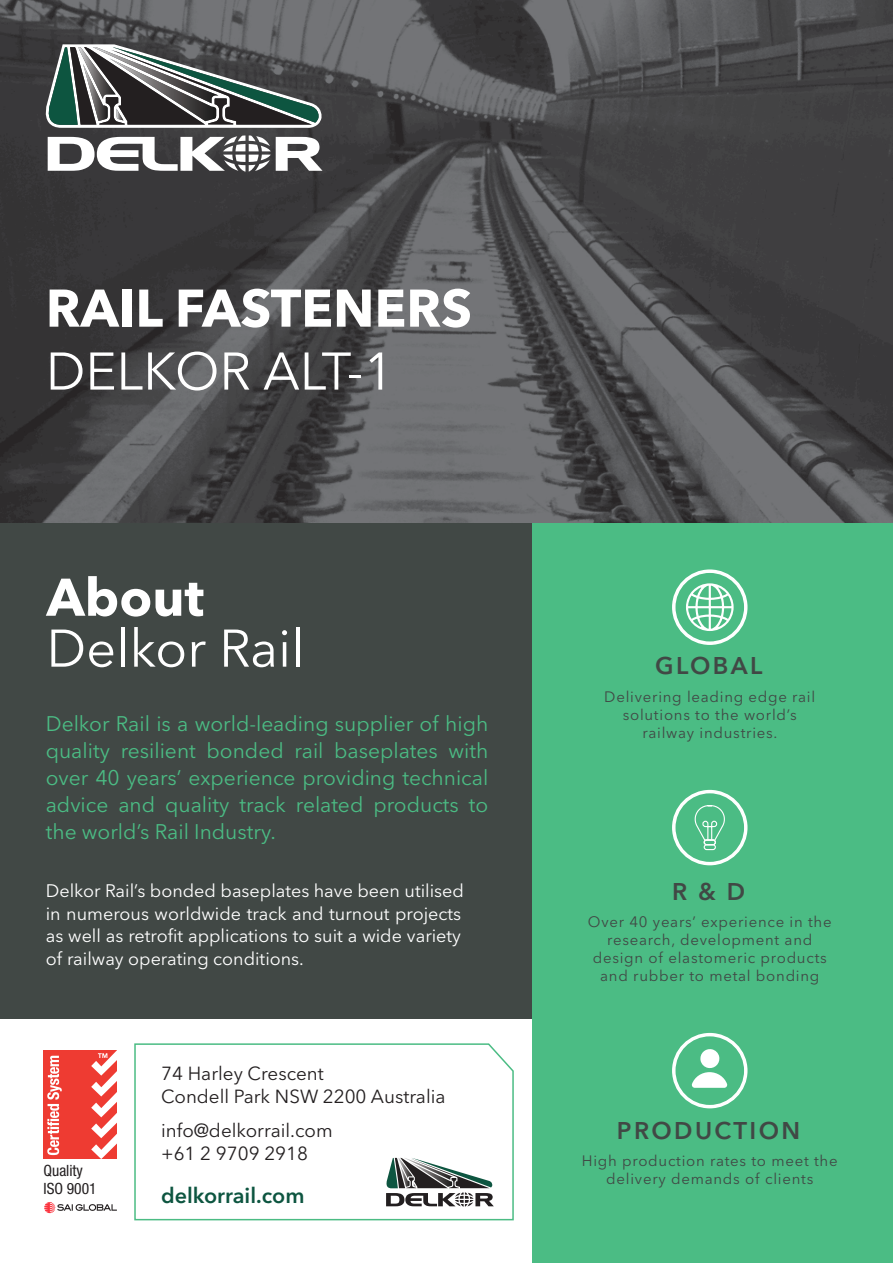
<style>
.page{position:relative;width:893px;height:1263px;background:#fff}
.page>*{position:absolute;margin:0;border:0;box-sizing:border-box;transform-origin:0 0}
.t1{font:52.5px "Avenir Next LT Pro";color:#fff}
.t2{font:700 52.5px "Avenir Next LT Pro";color:#fff}
.t3{font:600 24px "Avenir Next LT Pro";letter-spacing:.1em;color:#414845}
.t4{font:600 21.6px "Avenir Next LT Pro";color:#0d5540}
.t5{font:21px/27px "Avenir Next LT Pro";color:#4bbc84;text-align:justify}
.t6{font:18.9px/22.6px "Avenir Next LT Pro";color:#231f20}
.t7{font:18px/22.5px "Avenir Next LT Pro";color:#fff}
.t8{font:condensed 15.6px/18.8px "Helvetica Neue";color:#231f20}
.t9{font:15px/18px "Avenir Next LT Pro";letter-spacing:.05em;color:#414845;text-align:center}
</style>
<div class="page">
<img style="left:0;top:0;width:893px;height:524px">
<img style="left:0;top:474px;width:473px;height:50px">
<div style="left:0;top:524px;width:532px;height:495px;background:#414845"></div>
<div style="left:532px;top:524px;width:361px;height:739px;background:#4bbc84"></div>
<svg style="left:48px;top:135px;width:274px;height:37px"></svg>
<svg style="left:46px;top:44px;width:276px;height:84px;background:#5f6665"></svg>
<svg style="left:134px;top:1043px;width:380px;height:178px"></svg>
<svg style="left:672px;top:569px;width:76px;height:76px"></svg>
<svg style="left:672px;top:1032px;width:76px;height:77px"></svg>
<svg style="left:672px;top:789px;width:76px;height:77px"></svg>
<div style="left:704px;top:839px;width:12px;height:6px;border:1px solid #fff;border-radius:2px"></div>
<div style="left:704px;top:844px;width:12px;height:6px;border:1px solid #fff;border-radius:2px"></div>
<div style="left:44px;top:1050px;width:73px;height:109px;background:#ee3b32"></div>
<svg style="left:47px;top:1056px;width:15px;height:99px"></svg>
<svg style="left:91px;top:1050px;width:26px;height:109px"></svg>
<svg style="left:44px;top:1202px;width:73px;height:11px"></svg>
<h1 class="t2" style="left:46px;top:276px;width:428px">RAIL FASTENERS</h1>
<h1 class="t1" style="left:46px;top:340px;width:350px">DELKOR ALT-1</h1>
<h1 class="t2" style="left:46px;top:565px;width:159px">About</h1>
<h1 class="t1" style="left:46px;top:617px;width:259px">Delkor Rail</h1>
<h3 class="t5" style="left:46px;top:710px;width:444px">Delkor Rail is a world-leading supplier of high quality resilient bonded rail baseplates with over 40 years’ experience providing technical advice and quality track related products to the world’s Rail Industry.</h3>
<p class="t7" style="left:46px;top:879px;width:420px">Delkor Rail’s bonded baseplates have been utilised in numerous worldwide track and turnout projects as well as retrofit applications to suit a wide variety of railway operating conditions.</p>
<p class="t8" style="left:44px;top:1161px;width:55px">Quality<br>ISO 9001</p>
<p class="t6" style="left:161px;top:1062px;width:286px">74 Harley Crescent<br>Condell Park NSW 2200 Australia</p>
<p class="t6" style="left:161px;top:1119px;width:173px">info@delkorrail.com +61 2 9709 2918</p>
<h3 class="t4" style="left:161px;top:1182px;width:145px">delkorrail.com</h3>
<h2 class="t3" style="left:655px;top:651px;width:109px">GLOBAL</h2>
<p class="t9" style="left:604px;top:687px;width:212px">Delivering leading edge rail solutions to the world’s railway industries.</p>
<h2 class="t3" style="left:672px;top:877px;width:74px">R &amp; D</h2>
<p class="t9" style="left:588px;top:913px;width:245px">Over 40 years’ experience in the research, development and design of elastomeric products and rubber to metal bonding</p>
<h2 class="t3" style="left:617px;top:1116px;width:185px">PRODUCTION</h2>
<p class="t9" style="left:582px;top:1152px;width:257px">High production rates to meet the delivery demands of clients</p>
</div>
